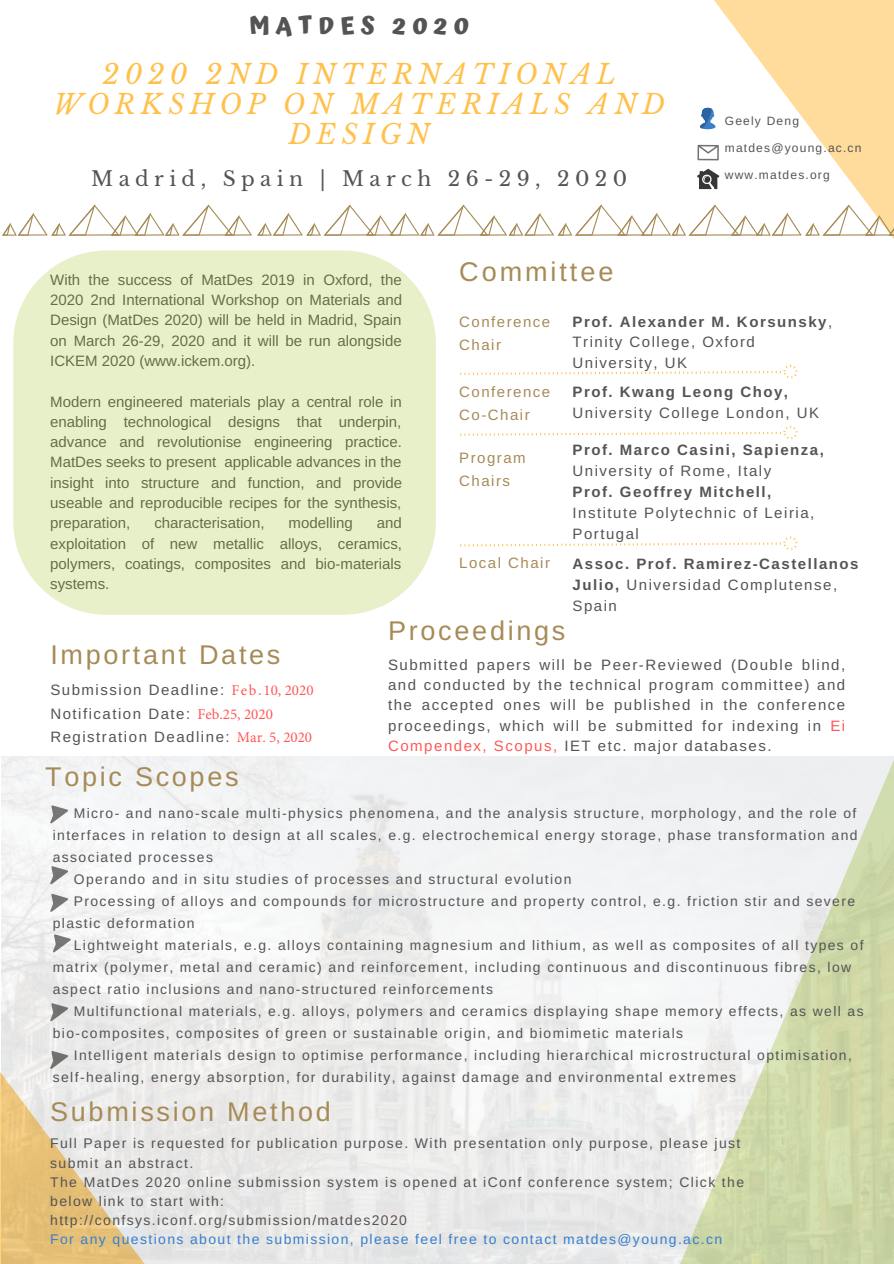
<style>
.page{position:relative;width:894px;height:1264px;background:#fff}
.page>*{position:absolute;margin:0;border:0;box-sizing:border-box;transform-origin:0 0}
.t1{font:27px "Arimo";letter-spacing:.1em;color:#a68b57}
.t2{font:italic 27px/30.3px "Libre Baskerville";letter-spacing:.195em;color:#ffc14c;text-align:center}
.t3{font:700 24px "Atma";letter-spacing:.265em;color:#545454}
.t4{font:20.25px "Libre Baskerville";letter-spacing:.265em;color:#545454}
.t5{font:15px/20.2px "Arimo";color:#000;text-align:justify}
.t6{font:15px/20.2px "Arimo";letter-spacing:.1em;color:#545454}
.t7{font:700 15px/21px "Arimo";letter-spacing:.1em;color:#545454}
.t8{font:15px/23.1px "Arimo";letter-spacing:.1em;color:#a68b57}
.t9{font:13.95px/19.2px "Arimo";letter-spacing:.1em;color:#545454}
.t10{font:13.95px "Arimo";letter-spacing:.1em;color:#397fca}
.t11{font:12px "Arimo";letter-spacing:.1em;color:#545454}
.s1{font-weight:700}
.s2{color:#ff5757}
.s3{font-weight:400}
.s4{font-family:"Minion Pro";color:#ff5757}
</style>
<div class="page">
<svg style="left:460px;top:365px;width:337px;height:13px"></svg>
<svg style="left:460px;top:426px;width:337px;height:13px"></svg>
<svg style="left:460px;top:536px;width:337px;height:14px"></svg>
<div style="left:13px;top:250px;width:423px;height:364px;background:#e8f0ca;border-radius:93px"></div>
<svg style="left:50px;top:805px;width:18px;height:18px"></svg>
<svg style="left:50px;top:866px;width:18px;height:18px"></svg>
<svg style="left:50px;top:893px;width:18px;height:18px"></svg>
<svg style="left:53px;top:934px;width:18px;height:18px"></svg>
<svg style="left:50px;top:1003px;width:18px;height:18px"></svg>
<svg style="left:0;top:1050px;width:146px;height:213px"></svg>
<svg style="left:2px;top:0;width:891px;height:238px"></svg>
<h2 class="t3" style="left:249px;top:12px;width:221px">MATDES 2020</h2>
<h1 class="t2" style="left:53px;top:59px;width:613px">2020 2ND INTERNATIONAL<br>WORKSHOP ON MATERIALS AND<br>DESIGN</h1>
<h3 class="t4" style="left:91px;top:167px;width:537px">Madrid, Spain | March 26-29, 2020</h3>
<p class="t11" style="left:724px;top:114px;width:76px">Geely Deng</p>
<p class="t11" style="left:724px;top:141px;width:138px">matdes@young.ac.cn</p>
<p class="t11" style="left:724px;top:168px;width:106px">www.matdes.org</p>
<h1 class="t1" style="left:459px;top:256px;width:156px">Committee</h1>
<p class="t8" style="left:459px;top:310px;width:92px">Conference<br>Chair</p>
<p class="t6" style="left:572px;top:311px;width:261px"><span class="s1">Prof. Alexander M. Korsunsky</span>,<br>Trinity College, Oxford<br>University, UK</p>
<p class="t8" style="left:459px;top:380px;width:92px">Conference<br>Co-Chair</p>
<p class="t7" style="left:572px;top:381px;width:217px">Prof. Kwang Leong Choy,</p>
<p class="t5" style="left:50px;top:269px;width:353px">With the success of MatDes 2019 in Oxford, the 2020 2nd International Workshop on Materials and Design (MatDes 2020) will be held in Madrid, Spain on March 26-29, 2020 and it will be run alongside ICKEM 2020 (www.ickem.org).</p>
<p class="t5" style="left:50px;top:391px;width:353px">Modern engineered materials play a central role in enabling technological designs that underpin, advance and revolutionise engineering practice.<br>MatDes seeks to present applicable advances in the insight into structure and function, and provide useable and reproducible recipes for the synthesis, preparation,</p>
<p class="t6" style="left:572px;top:402px;width:248px">University College London, UK</p>
<p class="t7" style="left:572px;top:439px;width:253px">Prof. Marco Casini, Sapienza,</p>
<p class="t6" style="left:572px;top:461px;width:200px">University of Rome, Italy</p>
<p class="t7" style="left:572px;top:481px;width:200px">Prof. Geoffrey Mitchell,</p>
<p class="t6" style="left:572px;top:502px;width:243px;line-height:21px">Institute Polytechnic of Leiria,<br>Portugal</p>
<p class="t8" style="left:459px;top:446px;width:68px">Program<br>Chairs</p>
<p class="t5" style="left:50px;top:513px;width:353px;text-indent:326px">and exploitation of new metallic alloys, ceramics, polymers, coatings, composites and bio-materials systems.</p>
<h1 class="t1" style="left:388px;top:615px;width:179px">Proceedings</h1>
<p class="t6" style="left:388px;top:654px;width:458px;text-align:justify">Submitted papers will be Peer-Reviewed (Double blind, and conducted by the technical program committee) and the accepted ones will be published in the conference proceedings, which will be submitted for indexing in <span class="s2">Ei Compendex, Scopus,</span> IET etc. major databases.</p>
<p class="t5" style="left:154px;top:513px;width:112px">characterisation,</p>
<p class="t5" style="left:288px;top:513px;width:66px">modelling</p>
<p class="t8" style="left:459px;top:551px;width:92px">Local Chair</p>
<p class="t7" style="left:572px;top:553px;width:287px">Assoc. Prof. Ramirez-Castellanos<br>Julio, <span class="s3">Universidad Complutense,<br>Spain</span></p>
<h1 class="t1" style="left:50px;top:639px;width:231px">Important Dates</h1>
<p class="t6" style="left:50px;top:678px;width:265px;line-height:23.5px">Submission Deadline: <span class="s4">Feb</span><span class="s2">.</span><span class="s4">10, 2020<br></span>Notification Date: <span class="s4">Feb.25, 2020<br></span>Registration Deadline: <span class="s4">Mar. 5, 2020</span></p>
<h1 class="t1" style="left:45px;top:761px;width:195px">Topic Scopes</h1>
<p class="t9" style="left:74px;top:804px;width:784px">Micro- and nano-scale multi-physics phenomena, and the analysis structure, morphology, and the role of</p>
<p class="t9" style="left:53px;top:826px;width:806px">interfaces in relation to design at all scales, e.g. electrochemical energy storage, phase transformation and</p>
<p class="t9" style="left:53px;top:848px;width:162px">associated processes</p>
<p class="t9" style="left:74px;top:869px;width:499px">Operando and in situ studies of processes and structural evolution</p>
<p class="t9" style="left:74px;top:891px;width:782px">Processing of alloys and compounds for microstructure and property control, e.g. friction stir and severe</p>
<p class="t9" style="left:53px;top:913px;width:143px">plastic deformation</p>
<p class="t9" style="left:74px;top:935px;width:791px">Lightweight materials, e.g. alloys containing magnesium and lithium, as well as composites of all types of</p>
<p class="t9" style="left:53px;top:957px;width:799px">matrix (polymer, metal and ceramic) and reinforcement, including continuous and discontinuous fibres, low</p>
<p class="t9" style="left:53px;top:979px;width:441px">aspect ratio inclusions and nano-structured reinforcements</p>
<p class="t9" style="left:74px;top:1001px;width:791px">Multifunctional materials, e.g. alloys, polymers and ceramics displaying shape memory effects, as well as</p>
<p class="t9" style="left:53px;top:1023px;width:631px">bio-composites, composites of green or sustainable origin, and biomimetic materials</p>
<p class="t9" style="left:74px;top:1045px;width:779px">Intelligent materials design to optimise performance, including hierarchical microstructural optimisation,</p>
<p class="t9" style="left:53px;top:1067px;width:684px">self-healing, energy absorption, for durability, against damage and environmental extremes</p>
<h1 class="t1" style="left:50px;top:1096px;width:282px">Submission Method</h1>
<p class="t9" style="left:50px;top:1133px;width:695px">Full Paper is requested for publication purpose. With presentation only purpose, please just submit an abstract.<br>The MatDes 2020 online submission system is opened at iConf conference system; Click the below link to start with:<br>http://confsys.iconf.org/submission/matdes2020</p>
<p class="t10" style="left:50px;top:1231px;width:673px">For any questions about the submission, please feel free to contact matdes@young.ac.cn</p>
</div>
